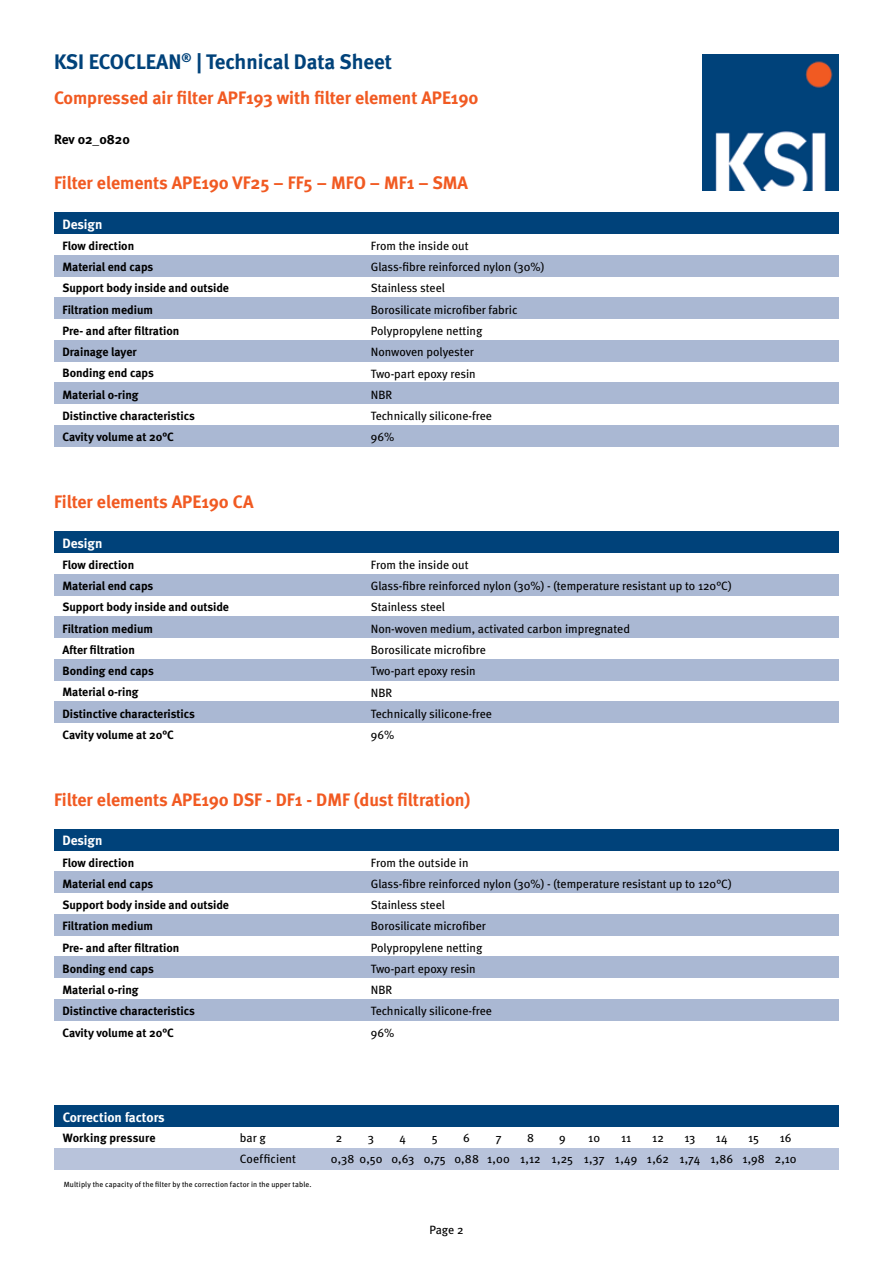
<style>
.page{position:relative;width:893px;height:1263px;background:#fff}
.page>*{position:absolute;margin:0;border:0;box-sizing:border-box;transform-origin:0 0}
.t1{font:700 21px "Meta";color:#00427a}
.t2{font:700 18px "Meta";color:#f15a22}
.t3{font:700 13.5px "Meta";color:#fff}
.t4{font:700 13.5px "Meta";color:#000}
.t5{font:12px/21.3px "Meta";color:#000}
.t6{font:700 12px/21.3px "Meta";color:#000}
.t7{font:7.5px "Meta";letter-spacing:.02em;color:#000}
</style>
<div class="page">
<img style="left:703px;top:54px;width:136px;height:136px">
<div style="left:54px;top:702px;width:785px;height:21px;background:#aab8d3"></div>
<div style="left:54px;top:425px;width:785px;height:21px;background:#aab8d3"></div>
<div style="left:54px;top:340px;width:785px;height:21px;background:#aab8d3"></div>
<div style="left:54px;top:383px;width:785px;height:21px;background:#aab8d3"></div>
<div style="left:54px;top:213px;width:785px;height:21px;background:#00427a"></div>
<div style="left:54px;top:255px;width:785px;height:21px;background:#aab8d3"></div>
<div style="left:54px;top:298px;width:785px;height:21px;background:#aab8d3"></div>
<div style="left:54px;top:659px;width:785px;height:21px;background:#aab8d3"></div>
<div style="left:54px;top:531px;width:785px;height:22px;background:#00427a"></div>
<div style="left:54px;top:574px;width:785px;height:21px;background:#aab8d3"></div>
<div style="left:54px;top:617px;width:785px;height:21px;background:#aab8d3"></div>
<div style="left:54px;top:957px;width:785px;height:21px;background:#aab8d3"></div>
<div style="left:54px;top:999px;width:785px;height:21px;background:#aab8d3"></div>
<div style="left:54px;top:829px;width:785px;height:21px;background:#00427a"></div>
<div style="left:54px;top:872px;width:785px;height:21px;background:#aab8d3"></div>
<div style="left:54px;top:914px;width:785px;height:21px;background:#aab8d3"></div>
<div style="left:54px;top:1105px;width:785px;height:22px;background:#00427a"></div>
<div style="left:54px;top:1148px;width:785px;height:21px;background:#b8c3db"></div>
<h1 class="t1" style="left:54px;top:49px;width:340px">KSI ECOCLEAN<sup>®</sup> | Technical Data Sheet</h1>
<h2 class="t2" style="left:54px;top:86px;width:426px">Compressed air filter APF193 with filter element APE190</h2>
<p class="t4" style="left:54px;top:130px;width:77px">Rev 02_0820</p>
<h2 class="t2" style="left:54px;top:171px;width:415px">Filter elements APE190 VF25 – FF5 – MFO – MF1 – SMA</h2>
<p class="t3" style="left:63px;top:215px;width:41px">Design</p>
<p class="t6" style="left:63px;top:235px;width:168px">Flow direction<br>Material end caps<br>Support body inside and outside<br>Filtration medium<br>Pre- and after filtration<br>Drainage layer<br>Bonding end caps<br>Material o-ring<br>Distinctive characteristics<br>Cavity volume at 20°C</p>
<h2 class="t2" style="left:54px;top:490px;width:201px">Filter elements APE190 CA</h2>
<p class="t3" style="left:63px;top:534px;width:41px">Design</p>
<p class="t6" style="left:63px;top:554px;width:168px">Flow direction<br>Material end caps<br>Support body inside and outside<br>Filtration medium<br>After filtration<br>Bonding end caps<br>Material o-ring<br>Distinctive characteristics<br>Cavity volume at 20°C</p>
<p class="t5" style="left:371px;top:235px;width:175px">From the inside out<br>Glass-fibre reinforced nylon (30%)<br>Stainless steel<br>Borosilicate microfiber fabric<br>Polypropylene netting<br>Nonwoven polyester<br>Two-part epoxy resin<br>NBR<br>Technically silicone-free<br>96%</p>
<p class="t5" style="left:371px;top:554px;width:362px">From the inside out<br>Glass-fibre reinforced nylon (30%) - (temperature resistant up to 120°C)<br>Stainless steel<br>Non-woven medium, activated carbon impregnated<br>Borosilicate microfibre<br>Two-part epoxy resin<br>NBR<br>Technically silicone-free<br>96%</p>
<h2 class="t2" style="left:54px;top:788px;width:418px">Filter elements APE190 DSF - DF1 - DMF (dust filtration)</h2>
<p class="t3" style="left:63px;top:832px;width:41px">Design</p>
<p class="t6" style="left:63px;top:851px;width:168px">Flow direction<br>Material end caps<br>Support body inside and outside<br>Filtration medium<br>Pre- and after filtration<br>Bonding end caps<br>Material o-ring<br>Distinctive characteristics<br>Cavity volume at 20°C</p>
<p class="t5" style="left:371px;top:851px;width:362px">From the outside in<br>Glass-fibre reinforced nylon (30%) - (temperature resistant up to 120°C)<br>Stainless steel<br>Borosilicate microfiber<br>Polypropylene netting<br>Two-part epoxy resin<br>NBR<br>Technically silicone-free<br>96%</p>
<p class="t3" style="left:63px;top:1108px;width:104px">Correction factors</p>
<p class="t6" style="left:63px;top:1127px;width:94px">Working pressure</p>
<p class="t5" style="left:240px;top:1127px;width:28px">bar g</p>
<p class="t5" style="left:336px;top:1127px;width:8px">2</p>
<p class="t5" style="left:368px;top:1127px;width:8px">3</p>
<p class="t5" style="left:400px;top:1127px;width:8px">4</p>
<p class="t5" style="left:432px;top:1127px;width:7px">5</p>
<p class="t5" style="left:463px;top:1127px;width:8px">6</p>
<p class="t5" style="left:496px;top:1127px;width:7px">7</p>
<p class="t5" style="left:527px;top:1127px;width:8px">8</p>
<p class="t5" style="left:559px;top:1127px;width:8px">9</p>
<p class="t5" style="left:588px;top:1127px;width:13px">10</p>
<p class="t5" style="left:621px;top:1127px;width:12px">11</p>
<p class="t5" style="left:652px;top:1127px;width:13px">12</p>
<p class="t5" style="left:684px;top:1127px;width:13px">13</p>
<p class="t5" style="left:716px;top:1127px;width:14px">14</p>
<p class="t5" style="left:748px;top:1127px;width:12px">15</p>
<p class="t5" style="left:780px;top:1127px;width:13px">16</p>
<p class="t5" style="left:240px;top:1148px;width:58px">Coefficient</p>
<p class="t5" style="left:331px;top:1148px;width:467px">0,38 0,50 0,63 0,75 0,88 1,00 1,12 1,25 1,37 1,49 1,62 1,74 1,86 1,98 2,10</p>
<p class="t7" style="left:64px;top:1180px;width:249px">Multiply the capacity of the filter by the correction factor in the upper table.</p>
<p class="t5" style="left:429px;top:1219px;width:36px">Page 2</p>
</div>
